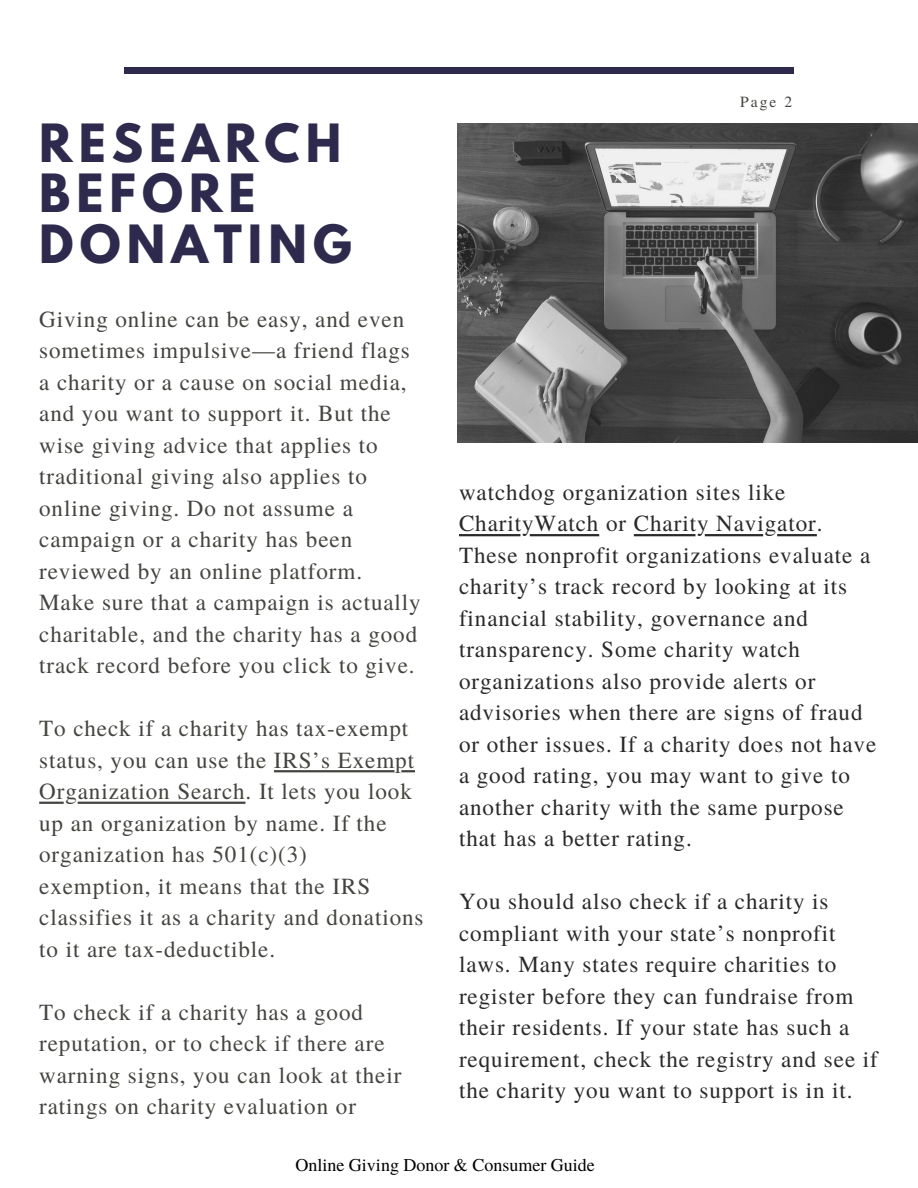
<style>
.page{position:relative;width:918px;height:1188px;background:#fff}
.page>*{position:absolute;margin:0;border:0;box-sizing:border-box;transform-origin:0 0}
.t1{font:700 46.65px/50.7px "League Spartan";letter-spacing:.13em;color:#2d2a4d}
.t2{font:23.1px/31.5px "Te X Gyre Termes";letter-spacing:.04em;color:#444440}
.t3{font:23.1px/31.5px "Te X Gyre Termes";letter-spacing:.04em;color:#2a2a2a}
.t4{font:18px "Te X Gyre Termes";color:#000}
.t5{font:15.6px "Te X Gyre Termes";color:#444440}
</style>
<div class="page">
<img style="left:458px;top:123px;width:460px;height:320px">
<hr style="left:39px;top:802px;width:25px;height:2px;background:#444440">
<hr style="left:78px;top:802px;width:167px;height:2px;background:#444440">
<hr style="left:274px;top:770px;width:120px;height:2px;background:#444440">
<svg style="left:401px;top:770px;width:14px;height:2px"></svg>
<hr style="left:459px;top:534px;width:61px;height:2px;background:#2a2a2a">
<hr style="left:530px;top:534px;width:69px;height:2px;background:#2a2a2a">
<div style="left:124px;top:67px;width:669px;height:7px;background:#2d2a4d"></div>
<hr style="left:634px;top:534px;width:61px;height:2px;background:#2a2a2a">
<hr style="left:705px;top:534px;width:58px;height:2px;background:#2a2a2a">
<hr style="left:777px;top:534px;width:40px;height:2px;background:#2a2a2a">
<p class="t1" style="left:39px;top:123px;width:314px">RESEARCH<br>BEFORE<br>DONATING</p>
<p class="t2" style="left:39px;top:302px;width:372px">Giving online can be easy, and even sometimes impulsive—a friend flags</p>
<p class="t2" style="left:39px;top:365px;width:369px">a charity or a cause on social media, and you want to support it. But the wise giving advice that applies to traditional giving also applies to</p>
<p class="t2" style="left:39px;top:491px;width:324px">online giving. Do not assume a campaign or a charity has been reviewed by an online platform.</p>
<p class="t2" style="left:39px;top:585px;width:383px">Make sure that a campaign is actually charitable, and the charity has a good track record before you click to give.</p>
<p class="t2" style="left:39px;top:711px;width:376px">To check if a charity has tax-exempt status, you can use the IRS’s Exempt Organization Search. It lets you look up an organization by name. If the organization has 501(c)(3)</p>
<p class="t2" style="left:39px;top:869px;width:386px">exemption, it means that the IRS classifies it as a charity and donations to it are tax-deductible.</p>
<p class="t2" style="left:39px;top:995px;width:364px">To check if a charity has a good reputation, or to check if there are warning signs, you can look at their ratings on charity evaluation or</p>
<p class="t5" style="left:740px;top:90px;width:53px">Page 2</p>
<p class="t3" style="left:459px;top:475px;width:365px">watchdog organization sites like<br>CharityWatch or Charity Navigator.</p>
<p class="t3" style="left:459px;top:538px;width:419px">These nonprofit organizations evaluate a charity’s track record by looking at its financial stability, governance and transparency. Some charity watch organizations also provide alerts or advisories when there are signs of fraud or other issues. If a charity does not have a good rating, you may want to give to another charity with the same purpose</p>
<p class="t3" style="left:459px;top:822px;width:234px">that has a better rating.</p>
<p class="t3" style="left:459px;top:885px;width:420px">You should also check if a charity is compliant with your state’s nonprofit laws. Many states require charities to register before they can fundraise from their residents. If your state has such a requirement, check the registry and see if the charity you want to support is in it.</p>
<p class="t4" style="left:296px;top:1152px;width:301px">Online Giving Donor &amp; Consumer Guide</p>
</div>
